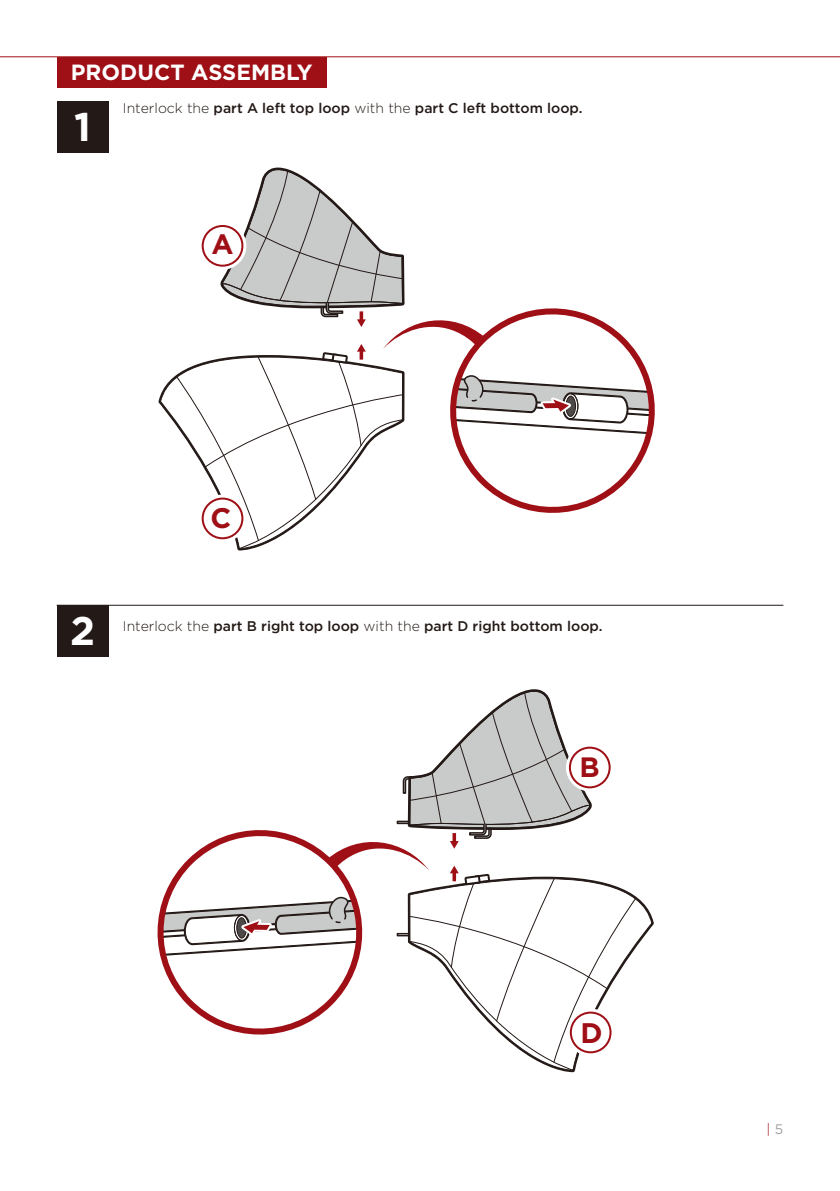
<style>
.page{position:relative;width:840px;height:1191px;background:#fff}
.page>*{position:absolute;margin:0;border:0;box-sizing:border-box;transform-origin:0 0}
.t1{font:700 40px "Gotham";color:#fff}
.t2{font:700 28.2px "Gotham";color:#9f0f16}
.t3{font:700 28px "Gotham";color:#9f0f16}
.t4{font:700 22px "Gotham";color:#fff}
.t5{font:500 14px "Gotham";color:#231916}
.t6{font:300 13.8px "Gotham";color:#9f0f16}
.s1{font-weight:300}
.s2{font-weight:400;color:#9fa0a0}
</style>
<div class="page">
<div style="left:57px;top:57px;width:269px;height:30px;background:#9f0f16"></div>
<hr style="left:0;top:56px;width:839px;height:1px;background:#9f0f16">
<hr style="left:57px;top:605px;width:726px;height:1px;background:#231916">
<div style="left:57px;top:605px;width:51px;height:52px;background:#231916"></div>
<div style="left:57px;top:101px;width:51px;height:52px;background:#231916"></div>
<svg style="left:176px;top:167px;width:479px;height:384px"></svg>
<svg style="left:157px;top:689px;width:478px;height:384px"></svg>
<h3 class="t4" style="left:71px;top:58px;width:243px">PRODUCT ASSEMBLY</h3>
<h1 class="t1" style="left:74px;top:100px;width:18px">1</h1>
<p class="t5" style="left:123px;top:99px;width:461px"><span class="s1">Interlock the</span> part A left top loop <span class="s1">with the</span> part C left bottom loop.</p>
<h3 class="t3" style="left:211px;top:226px;width:24px">A</h3>
<h2 class="t2" style="left:210px;top:500px;width:22px">C</h2>
<h1 class="t1" style="left:70px;top:604px;width:26px">2</h1>
<p class="t5" style="left:123px;top:616px;width:481px"><span class="s1">Interlock the</span> part B right top loop <span class="s1">with the</span> part D right bottom loop.</p>
<h3 class="t3" style="left:579px;top:748px;width:22px">B</h3>
<h2 class="t2" style="left:580px;top:1013px;width:24px">D</h2>
<p class="t6" style="left:766px;top:1120px;width:18px">| <span class="s2">5</span></p>
</div>
